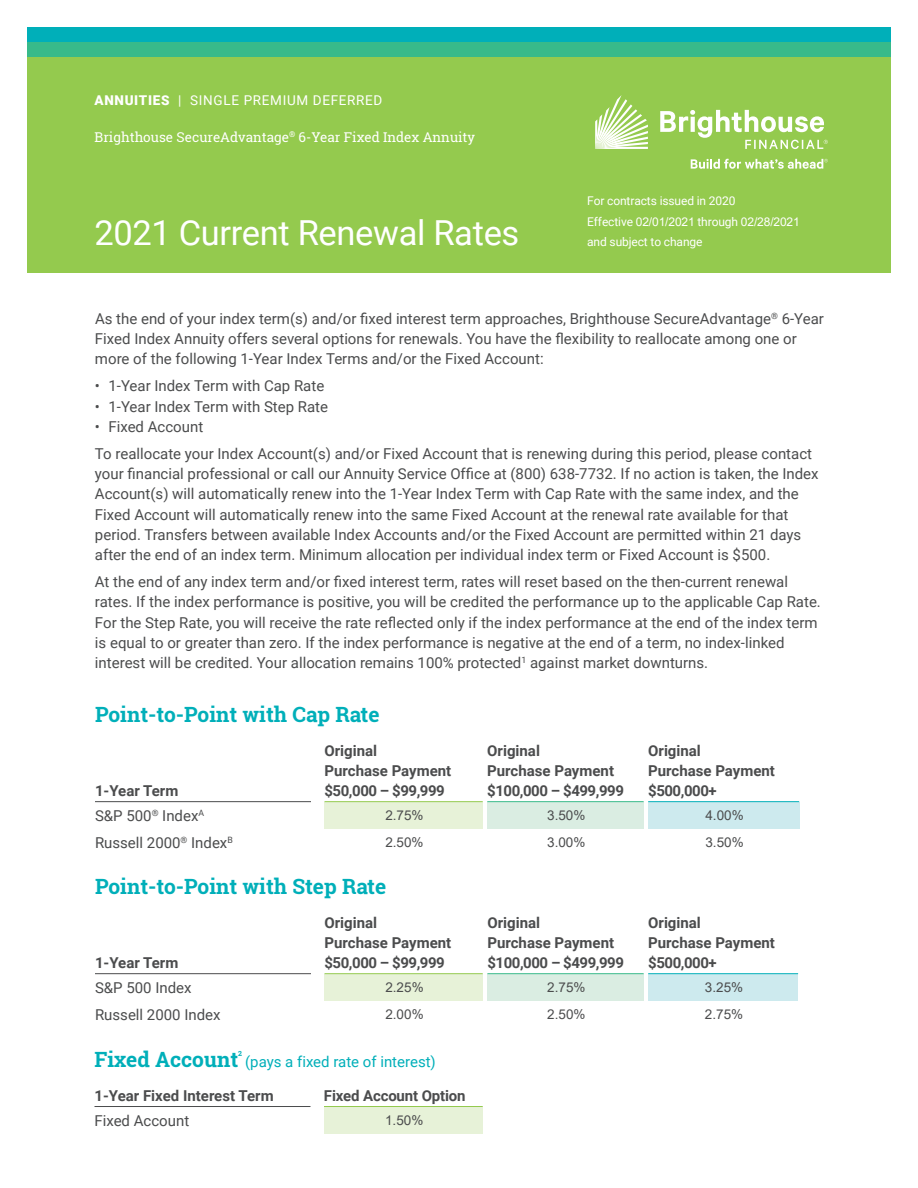
<style>
.page{position:relative;width:918px;height:1188px;background:#fff}
.page>*{position:absolute;margin:0;border:0;box-sizing:border-box;transform-origin:0 0}
.t1{font:34.5px "Roboto";letter-spacing:-.01em;color:#fff}
.t2{font:700 21px "Roboto Slab";color:#00afb9}
.t3{font:15px/20.2px "Roboto";color:#4b4c4d}
.t4{font:700 15px/20.2px "Roboto";color:#4b4c4d}
.t5{font:15px "Roboto";color:#00afb9}
.t6{font:13.5px "Arial";color:#4b4c4d}
.t7{font:13.5px "Roboto Slab";color:#fff}
.t8{font:13.5px "Roboto";letter-spacing:.05em;color:#fff}
.t9{font:12px "Roboto";letter-spacing:-.01em;color:#fff}
.t10{font:12px "Arial";letter-spacing:-.01em;color:#fff}
.t11{font:700 7.05px "Roboto Slab";color:#00afb9}
.s1{font-weight:900}
.s2{font-family:"Roboto"}
</style>
<div class="page">
<div style="left:27px;top:57px;width:864px;height:215px;background:#94ca4e"></div>
<div style="left:27px;top:42px;width:864px;height:15px;background:#38ba8a"></div>
<div style="left:27px;top:27px;width:864px;height:15px;background:#00afb9"></div>
<svg style="left:595px;top:95px;width:53px;height:54px"></svg>
<svg style="left:691px;top:159px;width:137px;height:10px"></svg>
<svg style="left:660px;top:110px;width:168px;height:39px"></svg>
<div style="left:325px;top:802px;width:158px;height:27px;background:#e7f2d8"></div>
<div style="left:487px;top:802px;width:157px;height:27px;background:#daede2"></div>
<div style="left:648px;top:802px;width:151px;height:27px;background:#cdeaee"></div>
<hr style="left:95px;top:801px;width:216px;height:1px;background:#4b4c4d">
<hr style="left:325px;top:801px;width:158px;height:1px;background:#94ca4e">
<hr style="left:487px;top:801px;width:157px;height:1px;background:#38ba8a">
<hr style="left:648px;top:801px;width:151px;height:1px;background:#00afb9">
<div style="left:325px;top:974px;width:158px;height:27px;background:#e7f2d8"></div>
<div style="left:487px;top:974px;width:157px;height:27px;background:#daede2"></div>
<div style="left:648px;top:974px;width:150px;height:27px;background:#cdeaee"></div>
<hr style="left:95px;top:973px;width:216px;height:1px;background:#4b4c4d">
<hr style="left:325px;top:973px;width:158px;height:1px;background:#94ca4e">
<hr style="left:487px;top:973px;width:157px;height:1px;background:#38ba8a">
<hr style="left:648px;top:973px;width:150px;height:1px;background:#00afb9">
<div style="left:324px;top:1107px;width:159px;height:27px;background:#e7f2d8"></div>
<hr style="left:94px;top:1106px;width:216px;height:1px;background:#4b4c4d">
<hr style="left:324px;top:1106px;width:159px;height:1px;background:#94ca4e">
<p class="t8" style="left:94px;top:90px;width:290px"><span class="s1">ANNUITIES</span> | SINGLE PREMIUM DEFERRED</p>
<p class="t7" style="left:94px;top:127px;width:382px">Brighthouse SecureAdvantage<sup>®</sup> 6-Year Fixed Index Annuity</p>
<h1 class="t1" style="left:94px;top:209px;width:426px">2021 Current Renewal Rates</h1>
<p class="t9" style="left:587px;top:192px;width:150px">For contracts issued in 2020</p>
<p class="t10" style="left:587px;top:213px;width:214px"><span class="s2">Effective</span> 02/01/2021 <span class="s2">through</span> 02/28/2021</p>
<p class="t9" style="left:587px;top:234px;width:117px">and subject to change</p>
<p class="t3" style="left:95px;top:308px;width:730px">As the end of your index term(s) and/or fixed interest term approaches, Brighthouse SecureAdvantage<sup>®</sup> 6-Year<br>Fixed Index Annuity offers several options for renewals. You have the flexibility to reallocate among one or more of the following 1-Year Index Terms and/or the Fixed Account:</p>
<p class="t3" style="left:95px;top:375px;width:231px">• 1-Year Index Term with Cap Rate</p>
<p class="t3" style="left:95px;top:396px;width:235px">• 1-Year Index Term with Step Rate</p>
<p class="t3" style="left:95px;top:412px;width:719px;line-height:27px">• Fixed Account<br>To reallocate your Index Account(s) and/or Fixed Account that is renewing during this period, please contact</p>
<p class="t3" style="left:95px;top:463px;width:725px">your financial professional or call our Annuity Service Office at (800) 638-7732. If no action is taken, the Index Account(s) will automatically renew into the 1-Year Index Term with Cap Rate with the same index, and the Fixed Account will automatically renew into the same Fixed Account at the renewal rate available for that period. Transfers between available Index Accounts and/or the Fixed Account are permitted within 21 days after the end of an index term. Minimum allocation per individual index term or Fixed Account is $500.</p>
<p class="t3" style="left:95px;top:571px;width:727px">At the end of any index term and/or fixed interest term, rates will reset based on the then-current renewal rates. If the index performance is positive, you will be credited the performance up to the applicable Cap Rate.<br>For the Step Rate, you will receive the rate reflected only if the index performance at the end of the index term is equal to or greater than zero. If the index performance is negative at the end of a term, no index-linked interest will be credited. Your allocation remains 100% protected<sup>1</sup> against market downturns.</p>
<h2 class="t2" style="left:95px;top:700px;width:286px">Point-to-Point with Cap Rate</h2>
<p class="t4" style="left:95px;top:780px;width:85px">1-Year Term</p>
<p class="t4" style="left:325px;top:740px;width:128px">Original<br>Purchase Payment $50,000 – $99,999</p>
<p class="t4" style="left:487px;top:740px;width:138px">Original<br>Purchase Payment $100,000 – $499,999</p>
<p class="t4" style="left:648px;top:740px;width:128px">Original<br>Purchase Payment $500,000+</p>
<p class="t3" style="left:95px;top:805px;width:111px">S&amp;P 500<sup>®</sup> Index<sup>A</sup></p>
<p class="t6" style="left:385px;top:806px;width:40px">2.75%</p>
<p class="t6" style="left:547px;top:806px;width:40px">3.50%</p>
<p class="t6" style="left:705px;top:806px;width:40px">4.00%</p>
<p class="t3" style="left:95px;top:832px;width:139px">Russell 2000<sup>®</sup> Index<sup>B</sup></p>
<p class="t6" style="left:385px;top:833px;width:40px">2.50%</p>
<p class="t6" style="left:547px;top:833px;width:40px">3.00%</p>
<p class="t6" style="left:705px;top:833px;width:40px">3.50%</p>
<h2 class="t2" style="left:95px;top:872px;width:293px">Point-to-Point with Step Rate</h2>
<p class="t4" style="left:95px;top:952px;width:85px">1-Year Term</p>
<p class="t4" style="left:325px;top:912px;width:128px">Original<br>Purchase Payment $50,000 – $99,999</p>
<p class="t4" style="left:487px;top:912px;width:138px">Original<br>Purchase Payment $100,000 – $499,999</p>
<p class="t4" style="left:648px;top:912px;width:128px">Original<br>Purchase Payment $500,000+</p>
<p class="t3" style="left:95px;top:977px;width:98px">S&amp;P 500 Index</p>
<p class="t6" style="left:385px;top:978px;width:40px">2.25%</p>
<p class="t6" style="left:547px;top:978px;width:40px">2.75%</p>
<p class="t6" style="left:705px;top:978px;width:40px">3.25%</p>
<p class="t3" style="left:95px;top:1004px;width:127px">Russell 2000 Index</p>
<p class="t6" style="left:385px;top:1005px;width:40px">2.00%</p>
<p class="t6" style="left:547px;top:1005px;width:40px">2.50%</p>
<p class="t6" style="left:705px;top:1005px;width:40px">2.75%</p>
<h2 class="t2" style="left:94px;top:1045px;width:145px">Fixed Account</h2>
<p class="t11" style="left:238px;top:1049px;width:5px">2</p>
<p class="t5" style="left:245px;top:1051px;width:192px">(pays a fixed rate of interest)</p>
<p class="t4" style="left:94px;top:1085px;width:181px">1-Year Fixed Interest Term</p>
<p class="t4" style="left:324px;top:1085px;width:143px">Fixed Account Option</p>
<p class="t3" style="left:94px;top:1110px;width:96px">Fixed Account</p>
<p class="t6" style="left:385px;top:1111px;width:40px">1.50%</p>
</div>
